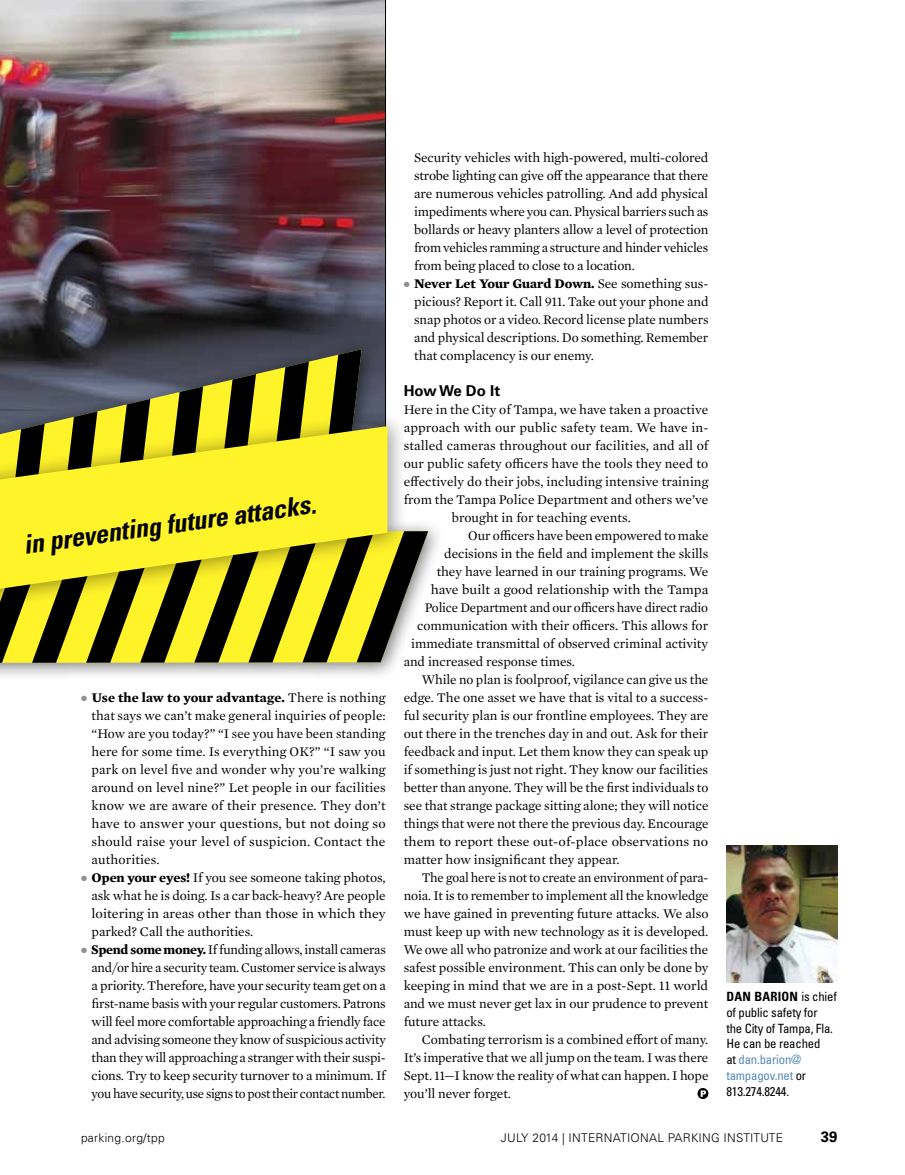
<style>
.page{position:relative;width:905px;height:1175px;background:#fff}
.page>*{position:absolute;margin:0;border:0;box-sizing:border-box;transform-origin:0 0}
.t1{font:italic 700 condensed 26.25px "Univers LT Std";color:#000}
.t2{font:700 15px "Univers LT Std";color:#000}
.t3{font:13.5px/18px "Mercury Text G1";letter-spacing:-.005em;color:#000;text-align:justify}
.t4{font:13.5px "Mercury Text G1";letter-spacing:-.005em;color:#000;scale:.96 1}
.t5{font:13.5px "Mercury Text G1";letter-spacing:-.005em;color:#000;scale:1.04 1}
.t6{font:condensed 12.75px/15.8px "Univers LT Std";letter-spacing:-.015em;color:#000}
.t7{font:300 12px "Univers LT Std";letter-spacing:.02em;color:#000}
.s1{color:#8e9092}
.s2{font-weight:700}
.s3{color:#568ab8}
</style>
<div class="page">
<svg style="left:697px;top:1088px;width:11px;height:11px"></svg>
<svg style="left:700px;top:1090px;width:6px;height:6px"></svg>
<img style="left:156px;top:0;width:230px;height:250px">
<img style="left:0;top:0;width:156px;height:250px">
<svg style="left:0;top:250px;width:386px;height:159px;background:#4d4b49"></svg>
<svg style="left:409px;top:524px;width:29px;height:98px"></svg>
<div style="left:0;top:409px;width:409px;height:340px;background:#000;opacity:.42"></div>
<svg style="left:0;top:426px;width:387px;height:163px;background:#d6cc23"></svg>
<img style="left:726px;top:845px;width:111px;height:137px">
<h1 class="t1" style="left:21px;top:528px;width:296px;rotate:-8deg">in preventing future attacks.</h1>
<p class="t3" style="left:92px;top:688px;width:296px;text-indent:-11px"><span class="s1">●</span> <span class="s2">Use the law to your advantage.</span> There is nothing that says we can’t make general inquiries of people: “How are you today?” “I see you have been standing here for some time. Is everything OK?” “I saw you park on level five and wonder why you’re walking around on level nine?” Let people in our facilities know we are aware of their presence. They don’t have to answer your questions, but not doing so should raise your level of suspicion. Contact the authorities.</p>
<p class="t3" style="left:92px;top:868px;width:296px;text-indent:-11px"><span class="s1">●</span> <span class="s2">Open your eyes!</span> If you see someone taking photos, ask what he is doing. Is a car back-heavy? Are people loitering in areas other than those in which they parked? Call the authorities.</p>
<p class="t3" style="left:92px;top:940px;width:296px;text-indent:-11px"><span class="s1">●</span> <span class="s2">Spend some money.</span> If funding allows, install cameras and/or hire a security team. Customer service is always a priority. Therefore, have your security team get on a first-name basis with your regular customers. Patrons will feel more comfortable approaching a friendly face and advising someone they know of suspicious activity than they will approaching a stranger with their suspi&shy;cions. Try to keep security turnover to a minimum. If you have security, use signs to post their contact number.</p>
<p class="t3" style="left:414px;top:148px;width:296px">Security vehicles with high-powered, multi-colored strobe lighting can give off the appearance that there are numerous vehicles patrolling. And add physical impediments where you can. Physical barriers such as bollards or heavy planters allow a level of protection from vehicles ramming a structure and hinder vehicles from being placed to close to a location.</p>
<p class="t3" style="left:414px;top:274px;width:296px;text-indent:-11px"><span class="s1">●</span> <span class="s2">Never Let Your Guard Down.</span> See something sus&shy;picious? Report it. Call 911. Take out your phone and snap photos or a video. Record license plate numbers and physical descriptions. Do something. Remember that complacency is our enemy.</p>
<p class="t2" style="left:404px;top:382px;width:98px">How We Do It</p>
<p class="t3" style="left:404px;top:400px;width:306px">Here in the City of Tampa, we have taken a proactive</p>
<p class="t3" style="left:404px;top:418px;width:306px">approach with our public safety team. We have in-</p>
<p class="t3" style="left:404px;top:436px;width:306px">stalled cameras throughout our facilities, and all of</p>
<p class="t3" style="left:404px;top:454px;width:306px">our public safety officers have the tools they need to</p>
<p class="t3" style="left:404px;top:472px;width:306px">effectively do their jobs, including intensive training</p>
<p class="t3" style="left:404px;top:490px;width:306px">from the Tampa Police Department and others we’ve</p>
<p class="t3" style="left:452px;top:508px;width:181px">brought in for teaching events.</p>
<p class="t3" style="left:468px;top:526px;width:242px">Our officers have been empowered to make</p>
<p class="t3" style="left:444px;top:544px;width:265px">decisions in the field and implement the skills</p>
<p class="t3" style="left:436px;top:562px;width:273px">they have learned in our training programs. We</p>
<p class="t3" style="left:430px;top:580px;width:279px">have built a good relationship with the Tampa</p>
<p class="t3" style="left:424px;top:598px;width:285px">Police Department and our officers have direct radio</p>
<p class="t3" style="left:417px;top:616px;width:292px">communication with their officers. This allows for</p>
<p class="t3" style="left:411px;top:634px;width:298px">immediate transmittal of observed criminal activity</p>
<p class="t3" style="left:404px;top:652px;width:173px">and increased response times.</p>
<p class="t3" style="left:422px;top:670px;width:288px">While no plan is foolproof, vigilance can give us the</p>
<p class="t3" style="left:404px;top:688px;width:306px">edge. The one asset we have that is vital to a success-</p>
<p class="t3" style="left:404px;top:706px;width:306px">ful security plan is our frontline employees. They are</p>
<p class="t3" style="left:404px;top:724px;width:306px">out there in the trenches day in and out. Ask for their</p>
<p class="t3" style="left:404px;top:742px;width:306px">feedback and input. Let them know they can speak up</p>
<p class="t3" style="left:404px;top:760px;width:306px">if something is just not right. They know our facilities</p>
<p class="t3" style="left:404px;top:778px;width:306px">better than anyone. They will be the first individuals to</p>
<p class="t3" style="left:404px;top:796px;width:306px">see that strange package sitting alone; they will notice</p>
<p class="t3" style="left:404px;top:814px;width:306px">things that were not there the previous day. Encourage</p>
<p class="t5" style="left:404px;top:832px;width:294px">them to report these out-of-place observations no</p>
<p class="t3" style="left:404px;top:850px;width:217px">matter how insignificant they appear.</p>
<p class="t4" style="left:422px;top:868px;width:300px">The goal here is not to create an environment of para-</p>
<p class="t3" style="left:404px;top:886px;width:306px">noia. It is to remember to implement all the knowledge</p>
<p class="t3" style="left:404px;top:904px;width:306px">we have gained in preventing future attacks. We also</p>
<p class="t3" style="left:404px;top:922px;width:306px">must keep up with new technology as it is developed.</p>
<p class="t3" style="left:404px;top:940px;width:306px">We owe all who patronize and work at our facilities the</p>
<p class="t3" style="left:404px;top:958px;width:306px">safest possible environment. This can only be done by</p>
<p class="t3" style="left:404px;top:976px;width:306px">keeping in mind that we are in a post-Sept. 11 world</p>
<p class="t3" style="left:404px;top:994px;width:306px">and we must never get lax in our prudence to prevent</p>
<p class="t3" style="left:404px;top:1012px;width:84px">future attacks.</p>
<p class="t3" style="left:421px;top:1030px;width:288px">Combating terrorism is a combined effort of many.</p>
<p class="t3" style="left:404px;top:1048px;width:306px">It’s imperative that we all jump on the team. I was there</p>
<p class="t3" style="left:404px;top:1066px;width:306px">Sept. 11—I know the reality of what can happen. I hope</p>
<p class="t3" style="left:404px;top:1084px;width:109px">you’ll never forget.</p>
<p class="t6" style="left:726px;top:988px;width:112px"><span class="s2">DAN BARION</span> is chief of public safety for<br>the City of Tampa, Fla.<br>He can be reached<br>at <span class="s3">dan.barion@ tampagov.net</span> or<br>813.274.8244.</p>
<p class="t7" style="left:81px;top:1130px;width:85px">parking.org/tpp</p>
<p class="t7" style="left:501px;top:1130px;width:284px">JULY 2014 | INTERNATIONAL PARKING INSTITUTE</p>
<p class="t2" style="left:820px;top:1127px;width:18px">39</p>
</div>
